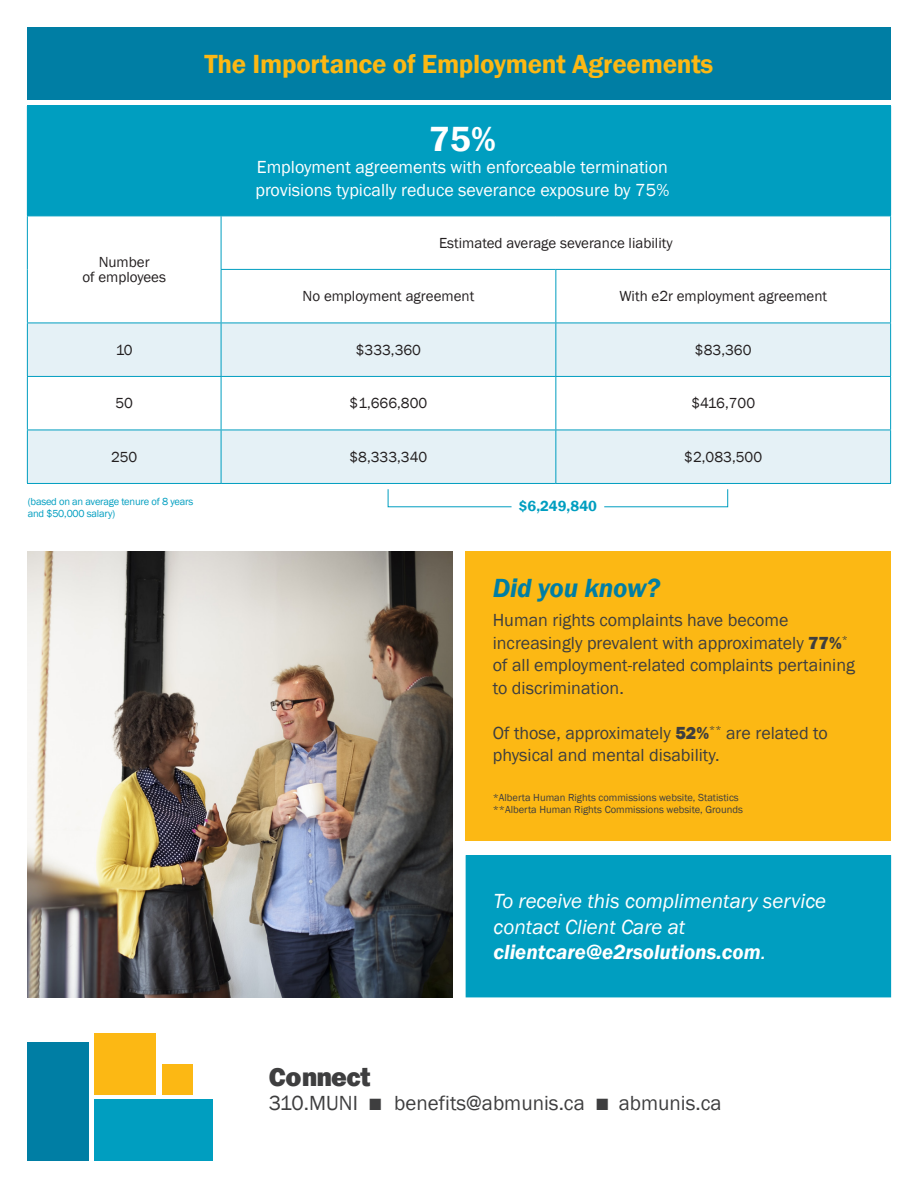
<style>
.page{position:relative;width:918px;height:1188px;background:#fff}
.page>*{position:absolute;margin:0;border:0;box-sizing:border-box;transform-origin:0 0}
.t1{font:600 36px "Franklin Gothic";color:#fff}
.t2{font:600 27px "Franklin Gothic";letter-spacing:-.01em;color:#fcb814}
.t3{font:italic 600 27px "Franklin Gothic";letter-spacing:-.01em;color:#007ea4}
.t4{font:800 27px "Franklin Gothic";letter-spacing:-.01em;color:#3e3e3f}
.t5{font:italic 21px/25.2px "Franklin Gothic";color:#fff}
.t6{font:21px "Franklin Gothic";color:#3e3e3f}
.t7{font:italic 600 21px "Franklin Gothic";color:#fff}
.t8{font:18px/22.5px "Franklin Gothic";color:#3e3e3f}
.t9{font:18px/22.5px "Franklin Gothic";color:#fff}
.t10{font:15px/15px "Franklin Gothic";color:#231f20;text-align:center}
.t11{font:600 15px "Franklin Gothic";color:#009ec0}
.t12{font:10.5px/12.6px "Franklin Gothic";color:#3e3e3f}
.t13{font:10.5px/12.6px "Franklin Gothic";letter-spacing:-.02em;color:#009ec0}
.s1{font-weight:800}
.s2{font-weight:400}
.s3{font-size:24px}
</style>
<div class="page">
<div style="left:27px;top:1042px;width:62px;height:119px;background:#007ea4"></div>
<div style="left:94px;top:1099px;width:119px;height:62px;background:#009ec0"></div>
<div style="left:94px;top:1033px;width:62px;height:62px;background:#fcb814"></div>
<div style="left:162px;top:1064px;width:30px;height:31px;background:#fcb814"></div>
<div style="left:27px;top:106px;width:864px;height:110px;background:#009ec0"></div>
<svg style="left:28px;top:217px;width:862px;height:106px"></svg>
<svg style="left:28px;top:324px;width:862px;height:159px;fill:#e5f1f6"></svg>
<hr style="left:27px;top:105px;width:194px;height:1px;background:#009ec0">
<hr style="left:221px;top:105px;width:335px;height:1px;background:#009ec0">
<hr style="left:556px;top:105px;width:335px;height:1px;background:#009ec0">
<hr style="left:27px;top:216px;width:194px;height:1px;background:#009ec0">
<hr style="left:221px;top:216px;width:335px;height:1px;background:#009ec0">
<hr style="left:556px;top:216px;width:335px;height:1px;background:#009ec0">
<hr style="left:27px;top:216px;width:1px;height:53px;background:#009ec0">
<hr style="left:27px;top:269px;width:1px;height:54px;background:#009ec0">
<hr style="left:221px;top:216px;width:1px;height:53px;background:#009ec0">
<hr style="left:890px;top:216px;width:1px;height:53px;background:#009ec0">
<hr style="left:221px;top:269px;width:335px;height:1px;background:#009ec0">
<hr style="left:221px;top:270px;width:1px;height:53px;background:#009ec0">
<hr style="left:556px;top:269px;width:335px;height:1px;background:#009ec0">
<hr style="left:555px;top:270px;width:1px;height:53px;background:#009ec0">
<hr style="left:890px;top:270px;width:1px;height:53px;background:#009ec0">
<hr style="left:27px;top:323px;width:194px;height:1px;background:#009ec0">
<hr style="left:27px;top:323px;width:1px;height:53px;background:#009ec0">
<hr style="left:221px;top:323px;width:335px;height:1px;background:#009ec0">
<hr style="left:221px;top:323px;width:1px;height:53px;background:#009ec0">
<hr style="left:556px;top:323px;width:335px;height:1px;background:#009ec0">
<hr style="left:555px;top:323px;width:1px;height:53px;background:#009ec0">
<hr style="left:890px;top:323px;width:1px;height:53px;background:#009ec0">
<hr style="left:27px;top:376px;width:194px;height:1px;background:#009ec0">
<hr style="left:27px;top:377px;width:1px;height:53px;background:#009ec0">
<hr style="left:221px;top:376px;width:335px;height:1px;background:#009ec0">
<hr style="left:221px;top:377px;width:1px;height:53px;background:#009ec0">
<hr style="left:556px;top:376px;width:335px;height:1px;background:#009ec0">
<hr style="left:555px;top:377px;width:1px;height:53px;background:#009ec0">
<hr style="left:890px;top:377px;width:1px;height:53px;background:#009ec0">
<hr style="left:27px;top:430px;width:194px;height:1px;background:#009ec0">
<hr style="left:27px;top:430px;width:1px;height:53px;background:#009ec0">
<hr style="left:221px;top:430px;width:335px;height:1px;background:#009ec0">
<hr style="left:221px;top:430px;width:1px;height:53px;background:#009ec0">
<hr style="left:556px;top:430px;width:335px;height:1px;background:#009ec0">
<hr style="left:555px;top:430px;width:1px;height:53px;background:#009ec0">
<hr style="left:890px;top:430px;width:1px;height:53px;background:#009ec0">
<hr style="left:27px;top:483px;width:194px;height:1px;background:#009ec0">
<hr style="left:221px;top:483px;width:335px;height:1px;background:#009ec0">
<hr style="left:556px;top:483px;width:335px;height:1px;background:#009ec0">
<svg style="left:387px;top:489px;width:125px;height:19px"></svg>
<svg style="left:604px;top:489px;width:124px;height:19px"></svg>
<div style="left:27px;top:27px;width:864px;height:73px;background:#007ea4"></div>
<div style="left:466px;top:551px;width:425px;height:289px;background:#fcb814"></div>
<div style="left:466px;top:856px;width:425px;height:141px;background:#009ec0"></div>
<div style="left:466px;top:855px;width:425px;height:142px;border:1px solid #009ec0"></div>
<img style="left:27px;top:551px;width:425px;height:446px">
<p class="t2" style="left:205px;top:47px;width:510px">The Importance of Employment Agreements</p>
<p class="t1" style="left:429px;top:117px;width:68px">75%</p>
<p class="t9" style="left:255px;top:157px;width:415px">Employment agreements with enforceable termination provisions typically reduce severance exposure by 75%</p>
<p class="t10" style="left:82px;top:255px;width:85px">Number<br>of employees</p>
<p class="t10" style="left:439px;top:236px;width:235px">Estimated average severance liability</p>
<p class="t10" style="left:303px;top:289px;width:173px">No employment agreement</p>
<p class="t10" style="left:619px;top:289px;width:209px">With e2r employment agreement</p>
<p class="t10" style="left:116px;top:343px;width:19px">10</p>
<p class="t10" style="left:356px;top:343px;width:67px">$333,360</p>
<p class="t10" style="left:695px;top:343px;width:58px">$83,360</p>
<p class="t10" style="left:115px;top:396px;width:19px">50</p>
<p class="t10" style="left:350px;top:396px;width:79px">$1,666,800</p>
<p class="t10" style="left:691px;top:396px;width:65px">$416,700</p>
<p class="t10" style="left:111px;top:450px;width:28px">250</p>
<p class="t10" style="left:350px;top:450px;width:79px">$8,333,340</p>
<p class="t10" style="left:684px;top:450px;width:79px">$2,083,500</p>
<p class="t11" style="left:519px;top:497px;width:80px">$6,249,840</p>
<p class="t13" style="left:28px;top:495px;width:167px">(based on an average tenure of 8 years and $50,000 salary)</p>
<p class="t3" style="left:493px;top:570px;width:169px">Did you know?</p>
<p class="t8" style="left:493px;top:609px;width:364px">Human rights complaints have become increasingly prevalent with approximately <span class="s1">77%</span><sup>* </sup>of all employment-related complaints pertaining to discrimination.</p>
<p class="t8" style="left:493px;top:722px;width:337px">Of those, approximately <span class="s1">52%</span><sup>**</sup> are related to physical and mental disability.</p>
<p class="t12" style="left:493px;top:791px;width:252px">*Alberta Human Rights commissions website, Statistics **Alberta Human Rights Commissions website, Grounds</p>
<p class="t5" style="left:494px;top:889px;width:334px">To receive this complimentary service contact Client Care at</p>
<p class="t7" style="left:494px;top:938px;width:274px">clientcare@e2rsolutions.com<span class="s2">.</span></p>
<p class="t4" style="left:269px;top:1059px;width:104px">Connect</p>
<p class="t6" style="left:269px;top:1090px;width:454px">310.MUNI <span class="s3">■</span> benefits@abmunis.ca <span class="s3">■</span> abmunis.ca</p>
</div>
